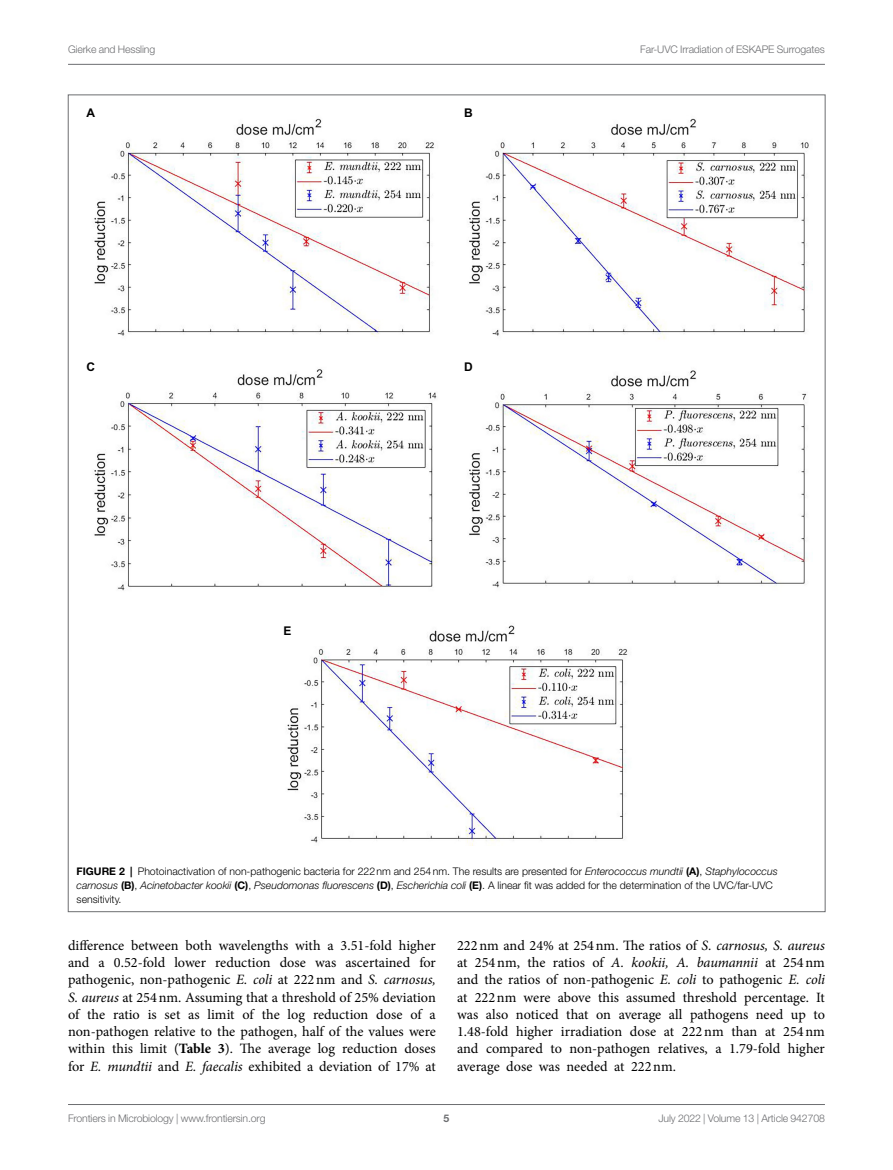
<style>
.page{position:relative;width:893px;height:1170px;background:#fff}
.page>*{position:absolute;margin:0;border:0;box-sizing:border-box;transform-origin:0 0}
.TEXT{font:14.25px/17.2px "Minion Pro";color:#000;text-align:justify}
.t1{font:700 12px "Arial";color:#000}
.FIG_LEG{font:300 10.5px/14.2px "Helvetica Neue LT Std";color:#000}
.t2{font:300 10.5px "Helvetica Neue LT Std";letter-spacing:-.015em;color:#6d6e71}
.t3{font:700 10.5px "Helvetica Neue LT Std";color:#6d6e71}
.s1{font-weight:700}
.s2{font-style:italic}
</style>
<div class="page">
<hr style="left:68px;top:64px;width:757px;height:1px;background:#6d6e71">
<hr style="left:68px;top:1104px;width:757px;height:1px;background:#6d6e71">
<img style="left:94px;top:118px;width:715px;height:727px">
<p class="t2" style="left:68px;top:42px;width:89px">Gierke and Hessling</p>
<p class="t2" style="left:640px;top:42px;width:186px">Far-UVC Irradiation of ESKAPE Surrogates</p>
<p class="t1" style="left:86px;top:104px;width:10px">A</p>
<p class="t1" style="left:464px;top:104px;width:10px">B</p>
<p class="t1" style="left:86px;top:359px;width:10px">C</p>
<p class="t1" style="left:283px;top:623px;width:10px">E</p>
<p class="t1" style="left:464px;top:359px;width:10px">D</p>
<p class="FIG_LEG" style="left:77px;top:863px;width:703px"><span class="s1">FIGURE 2 |</span> Photoinactivation of non-pathogenic bacteria for 222nm and 254nm. The results are presented for <span class="s2">Enterococcus mundtii</span> <span class="s1">(A)</span>, <span class="s2">Staphylococcus carnosus</span> <span class="s1">(B)</span>, <span class="s2">Acinetobacter kookii</span> <span class="s1">(C)</span>, <span class="s2">Pseudomonas fluorescens</span> <span class="s1">(D)</span>, <span class="s2">Escherichia coli</span> <span class="s1">(E)</span>. A linear fit was added for the determination of the UVC/far-UVC sensitivity.</p>
<p class="TEXT" style="left:68px;top:936px;width:369px">difference between both wavelengths with a 3.51-fold higher and a 0.52-fold lower reduction dose was ascertained for pathogenic, non-pathogenic <span class="s2">E. coli</span> at 222nm and <span class="s2">S. carnosus, S. aureus</span> at 254nm. Assuming that a threshold of 25% deviation of the ratio is set as limit of the log reduction dose of a non-pathogen relative to the pathogen, half of the values were within this limit (<span class="s1">Table 3</span>). The average log reduction doses for <span class="s2">E. mundtii</span> and <span class="s2">E. faecalis</span> exhibited a deviation of 17% at</p>
<p class="TEXT" style="left:457px;top:936px;width:369px">222nm and 24% at 254nm. The ratios of <span class="s2">S. carnosus, S. aureus </span>at 254nm, the ratios of <span class="s2">A. kookii, A. baumannii</span> at 254nm and the ratios of non-pathogenic <span class="s2">E. coli</span> to pathogenic <span class="s2">E. coli </span>at 222nm were above this assumed threshold percentage. It was also noticed that on average all pathogens need up to 1.48-fold higher irradiation dose at 222nm than at 254nm and compared to non-pathogen relatives, a 1.79-fold higher average dose was needed at 222nm.</p>
<p class="t2" style="left:68px;top:1111px;width:199px">Frontiers in Microbiology | www.frontiersin.org</p>
<p class="t3" style="left:444px;top:1111px;width:7px">5</p>
<p class="t2" style="left:658px;top:1111px;width:168px">July 2022 | Volume 13 | Article 942708</p>
</div>
